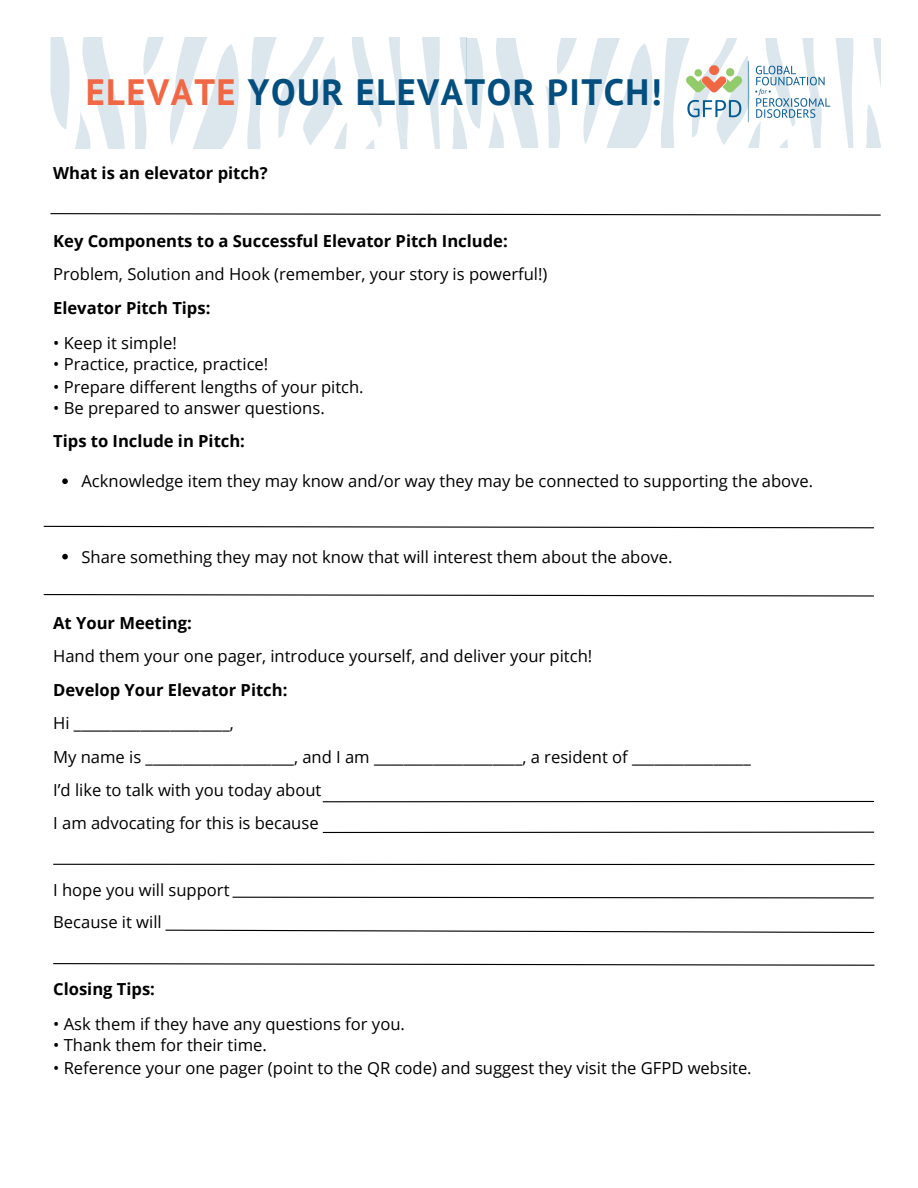
<style>
.page{position:relative;width:918px;height:1188px;background:#fff}
.page>*{position:absolute;margin:0;border:0;box-sizing:border-box;transform-origin:0 0}
.t1{font:700 36.6px "PT Sans";letter-spacing:.04em;color:#024f7f}
.t2{font:16.65px/33.3px "Open Sans";color:#000}
.t3{font:700 16.65px "Open Sans";color:#000}
.s1{color:#f26743}
</style>
<div class="page">
<svg style="left:62px;top:478px;width:6px;height:6px"></svg>
<svg style="left:62px;top:554px;width:6px;height:5px"></svg>
<svg style="left:50px;top:38px;width:831px;height:110px"></svg>
<img style="left:660px;top:44px;width:198px;height:97px">
<svg style="left:50px;top:213px;width:831px;height:3px"></svg>
<svg style="left:43px;top:525px;width:831px;height:4px"></svg>
<svg style="left:43px;top:594px;width:831px;height:3px"></svg>
<hr style="left:323px;top:801px;width:551px;height:1px;background:#000">
<hr style="left:323px;top:832px;width:551px;height:1px;background:#000">
<hr style="left:53px;top:864px;width:821px;height:1px;background:#000">
<svg style="left:232px;top:896px;width:642px;height:3px"></svg>
<svg style="left:165px;top:929px;width:710px;height:4px"></svg>
<svg style="left:53px;top:963px;width:822px;height:3px"></svg>
<h1 class="t1" style="left:86px;top:67px;width:577px"><span class="s1">ELEVATE</span> YOUR ELEVATOR PITCH!</h1>
<p class="t3" style="left:53px;top:161px;width:216px">What is an elevator pitch?</p>
<p class="t3" style="left:53px;top:229px;width:456px">Key Components to a Successful Elevator Pitch Include:</p>
<p class="t2" style="left:53px;top:257px;width:496px">Problem, Solution and Hook (remember, your story is powerful!)</p>
<p class="t3" style="left:53px;top:296px;width:159px">Elevator Pitch Tips:</p>
<p class="t2" style="left:53px;top:326px;width:125px">• Keep it simple!</p>
<p class="t2" style="left:53px;top:347px;width:217px">• Practice, practice, practice!</p>
<p class="t2" style="left:53px;top:370px;width:312px">• Prepare different lengths of your pitch.</p>
<p class="t2" style="left:53px;top:391px;width:273px">• Be prepared to answer questions.</p>
<p class="t3" style="left:53px;top:429px;width:193px">Tips to Include in Pitch:</p>
<p class="t2" style="left:81px;top:464px;width:733px">Acknowledge item they may know and/or way they may be connected to supporting the above.</p>
<p class="t2" style="left:81px;top:540px;width:593px">Share something they may not know that will interest them about the above.</p>
<p class="t3" style="left:53px;top:611px;width:140px">At Your Meeting:</p>
<p class="t2" style="left:53px;top:639px;width:541px">Hand them your one pager, introduce yourself, and deliver your pitch!</p>
<p class="t3" style="left:53px;top:678px;width:236px">Develop Your Elevator Pitch:</p>
<p class="t2" style="left:53px;top:706px;width:699px">Hi _____________________,<br>My name is ____________________, and I am ____________________, a resident of ________________ I’d like to talk with you today about<br>I am advocating for this is because</p>
<p class="t2" style="left:53px;top:873px;width:178px;line-height:32.7px">I hope you will support<br>Because it will</p>
<p class="t3" style="left:53px;top:977px;width:103px">Closing Tips:</p>
<p class="t2" style="left:53px;top:1007px;width:353px">• Ask them if they have any questions for you.</p>
<p class="t2" style="left:53px;top:1028px;width:215px">• Thank them for their time.</p>
<p class="t2" style="left:53px;top:1050px;width:700px">• Reference your one pager (point to the QR code) and suggest they visit the GFPD website.</p>
</div>
